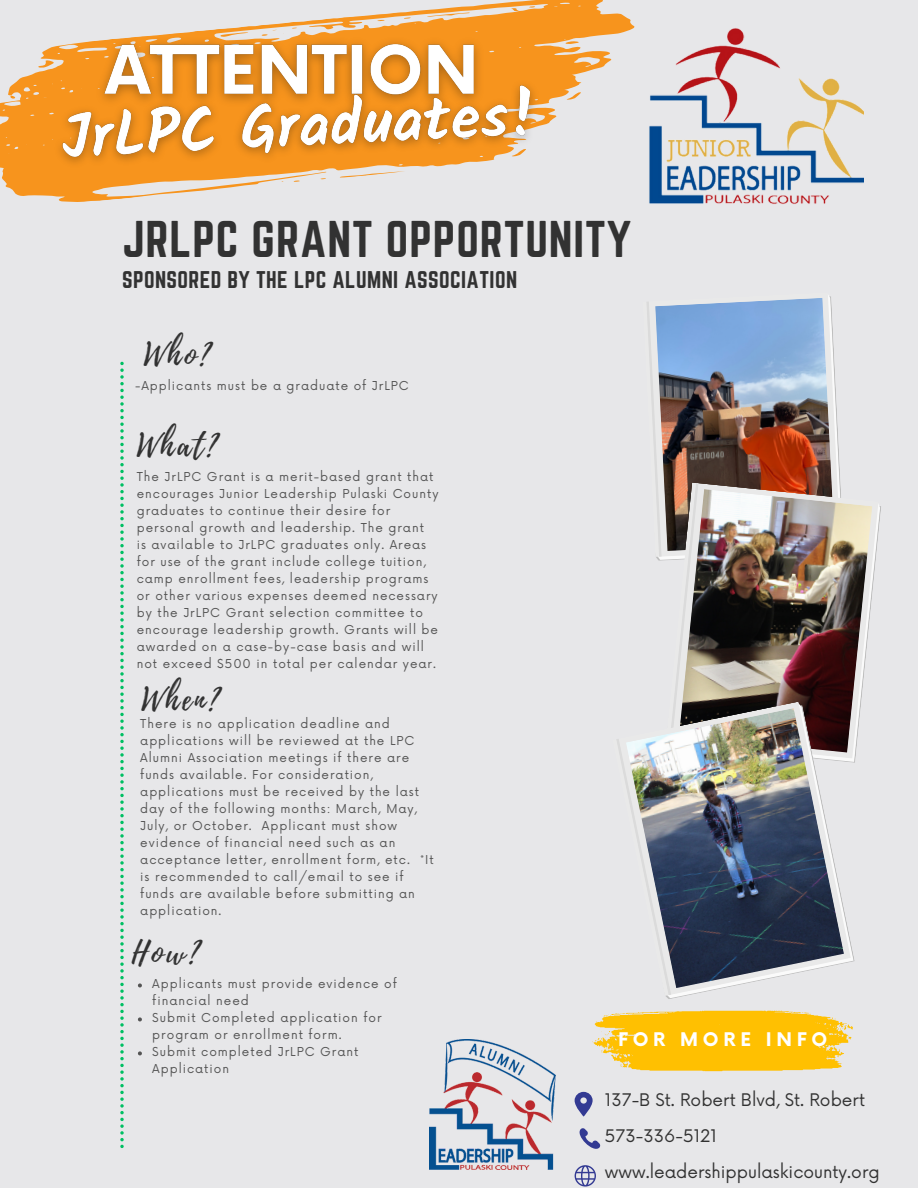
<style>
.page{position:relative;width:918px;height:1188px;background:#e7e7e9}
.page>*{position:absolute;margin:0;border:0;box-sizing:border-box;transform-origin:0 0}
.t1{font:45.15px "Norwester";letter-spacing:.02em;color:#323232}
.t2{font:31.05px "Playlist Script";letter-spacing:.1em;color:#323232}
.t3{font:21.15px "Norwester";letter-spacing:.02em;color:#323232}
.t4{font:700 18.3px "Now";letter-spacing:.255em;color:#fff}
.t5{font:16.95px "Now";color:#323232}
.t6{font:12px/17px "Now";letter-spacing:.08em;color:#545454}
</style>
<div class="page">
<svg style="left:120px;top:362px;width:4px;height:786px"></svg>
<svg style="left:53px;top:0;width:582px;height:72px"></svg>
<svg style="left:565px;top:40px;width:14px;height:4px"></svg>
<svg style="left:427px;top:12px;width:43px;height:6px"></svg>
<svg style="left:511px;top:8px;width:8px;height:4px"></svg>
<svg style="left:404px;top:17px;width:7px;height:2px"></svg>
<svg style="left:529px;top:6px;width:6px;height:2px"></svg>
<svg style="left:0;top:47px;width:587px;height:149px;fill:#f7941d"></svg>
<svg style="left:592px;top:1011px;width:261px;height:60px;background:#fbc627"></svg>
<svg style="left:575px;top:1092px;width:18px;height:25px"></svg>
<svg style="left:579px;top:1128px;width:21px;height:21px"></svg>
<svg style="left:575px;top:1165px;width:21px;height:22px"></svg>
<img style="left:649px;top:28px;width:215px;height:176px">
<img style="left:430px;top:1040px;width:126px;height:129px">
<svg style="left:828px;top:295px;width:13px;height:188px"></svg>
<img style="left:698px;top:298px;width:137px;height:185px">
<svg style="left:698px;top:483px;width:181px;height:275px"></svg>
<img style="left:698px;top:489px;width:174px;height:264px">
<svg style="left:666px;top:702px;width:185px;height:294px"></svg>
<img style="left:698px;top:708px;width:146px;height:280px">
<svg style="left:617px;top:302px;width:81px;height:693px"></svg>
<img style="left:89px;top:23px;width:405px;height:35px">
<img style="left:44px;top:58px;width:511px;height:144px">
<svg style="left:138px;top:983px;width:4px;height:4px"></svg>
<svg style="left:138px;top:1017px;width:4px;height:4px"></svg>
<svg style="left:138px;top:1051px;width:4px;height:4px"></svg>
<p class="t1" style="left:122px;top:212px;width:511px">JRLPC GRANT OPPORTUNITY</p>
<p class="t3" style="left:122px;top:267px;width:397px">SPONSORED BY THE LPC ALUMNI ASSOCIATION</p>
<p class="t2" style="left:144px;top:333px;width:68px">Who?</p>
<p class="t6" style="left:135px;top:378px;width:275px">-Applicants must be a graduate of JrLPC</p>
<p class="t2" style="left:137px;top:423px;width:82px">What?</p>
<p class="t6" style="left:137px;top:469px;width:303px">The JrLPC Grant is a merit-based grant that encourages Junior Leadership Pulaski County graduates to continue their desire for personal growth and leadership. The grant<br>is available to JrLPC graduates only. Areas for use of the grant include college tuition, camp enrollment fees, leadership programs or other various expenses deemed necessary by the JrLPC Grant selection committee to encourage leadership growth. Grants will be awarded on a case-by-case basis and will not exceed $500 in total per calendar year.</p>
<p class="t2" style="left:142px;top:678px;width:79px">When?</p>
<p class="t6" style="left:140px;top:716px;width:295px">There is no application deadline and applications will be reviewed at the LPC Alumni Association meetings if there are funds available. For consideration, applications must be received by the last day of the following months: March, May, July, or October. Applicant must show evidence of financial need such as an acceptance letter, enrollment form, etc. *It is recommended to call/email to see if funds are available before submitting an application.</p>
<p class="t2" style="left:132px;top:931px;width:69px">How?</p>
<p class="t6" style="left:152px;top:976px;width:246px">Applicants must provide evidence of financial need</p>
<p class="t6" style="left:152px;top:1010px;width:231px">Submit Completed application for program or enrollment form.</p>
<p class="t6" style="left:152px;top:1044px;width:208px">Submit completed JrLPC Grant<br>Application</p>
<p class="t4" style="left:618px;top:1029px;width:211px">FOR MORE INFO</p>
<p class="t5" style="left:605px;top:1091px;width:262px">137-B St. Robert Blvd, St. Robert</p>
<p class="t5" style="left:605px;top:1127px;width:114px">573-336-5121</p>
<p class="t5" style="left:605px;top:1163px;width:276px">www.leadershippulaskicounty.org</p>
</div>
